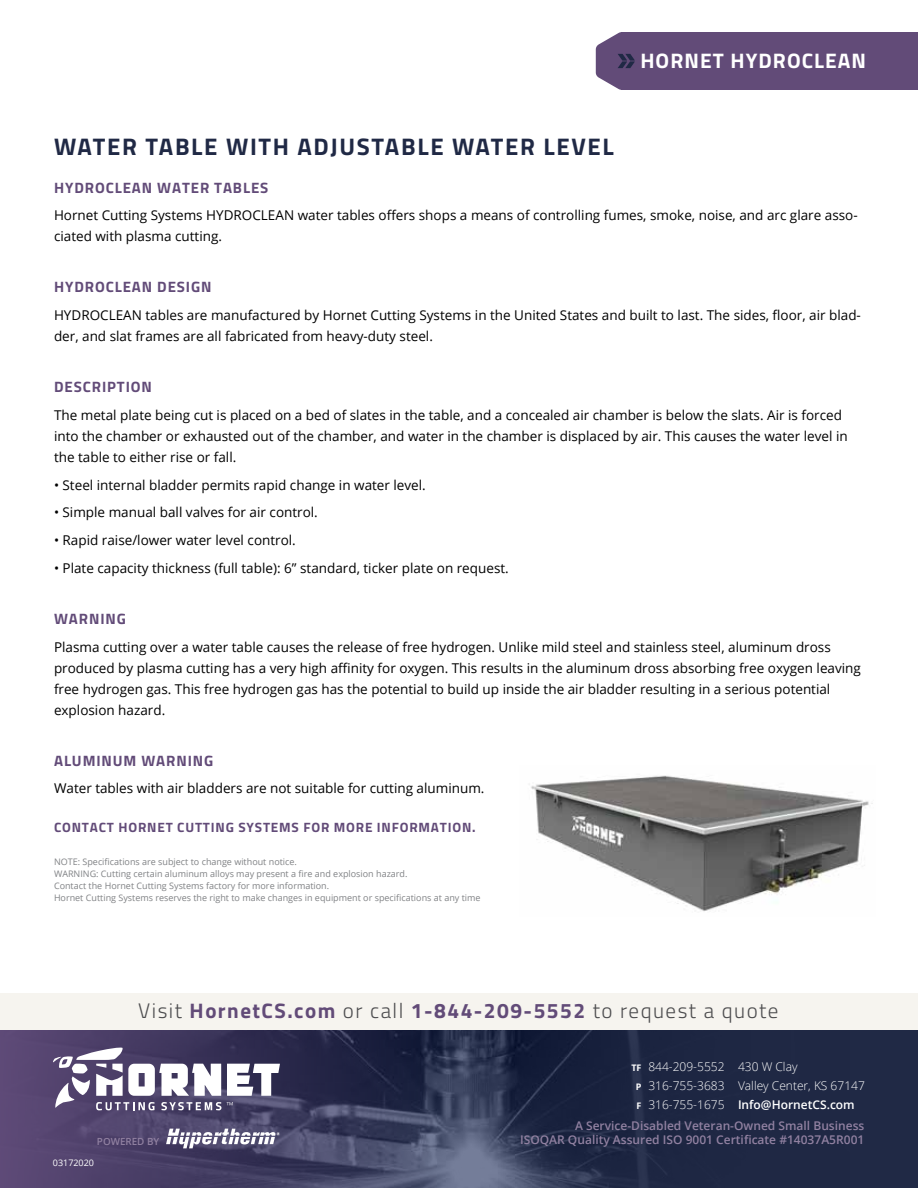
<style>
.page{position:relative;width:918px;height:1188px;background:#fff}
.page>*{position:absolute;margin:0;border:0;box-sizing:border-box;transform-origin:0 0}
.t1{font:700 24px "Titillium";letter-spacing:.07em;color:#202945}
.t2{font:300 21px "Titillium";letter-spacing:.07em;color:#4d4d4f}
.t3{font:700 21px "Titillium";letter-spacing:.05em;color:#fff}
.t4{font:700 15px "Titillium";letter-spacing:.06em;color:#624b78}
.t5{font:13.5px/21px "Open Sans";color:#000}
.t6{font:700 13.5px "Titillium";letter-spacing:.06em;color:#624b78}
.t7{font:600 12px "Open Sans";color:#9181a1}
.t8{font:300 12px/18.8px "Open Sans";color:#fff;text-align:justify}
.t9{font:600 12px "Open Sans";color:#fff}
.t10{font:600 9.9px "Open Sans";color:#9181a1}
.t11{font:9px/12px "Open Sans";color:#808285}
.t12{font:9px "Open Sans";color:#fff}
.t13{font:700 9px/18.8px "Open Sans";color:#fff;text-align:center}
.s1{font-weight:700;color:#624b78}
</style>
<div class="page">
<svg style="left:435px;top:1030px;width:61px;height:158px;background:#48516d"></svg>
<svg style="left:0;top:1030px;width:435px;height:158px;background:#413d61"></svg>
<svg style="left:496px;top:1030px;width:422px;height:158px;background:#1f2844"></svg>
<div style="left:622px;top:32px;width:296px;height:58px;background:#624b78"></div>
<svg style="left:227px;top:1064px;width:53px;height:32px"></svg>
<svg style="left:53px;top:1047px;width:168px;height:63px"></svg>
<svg style="left:227px;top:1102px;width:6px;height:3px"></svg>
<div style="left:0;top:993px;width:918px;height:37px;background:#f6f4ef"></div>
<svg style="left:166px;top:1129px;width:114px;height:19px"></svg>
<svg style="left:596px;top:32px;width:39px;height:58px"></svg>
<img style="left:529px;top:775px;width:344px;height:136px">
<h2 class="t3" style="left:640px;top:45px;width:227px">HORNET HYDROCLEAN</h2>
<h1 class="t1" style="left:54px;top:128px;width:561px">WATER TABLE WITH ADJUSTABLE WATER LEVEL</h1>
<p class="t4" style="left:54px;top:176px;width:216px">HYDROCLEAN WATER TABLES</p>
<p class="t5" style="left:54px;top:205px;width:805px">Hornet Cutting Systems HYDROCLEAN water tables offers shops a means of controlling fumes, smoke, noise, and arc glare asso&shy;ciated with plasma cutting.</p>
<p class="t4" style="left:54px;top:276px;width:159px">HYDROCLEAN DESIGN</p>
<p class="t5" style="left:54px;top:304px;width:808px">HYDROCLEAN tables are manufactured by Hornet Cutting Systems in the United States and built to last. The sides, floor, air blad&shy;der, and slat frames are all fabricated from heavy-duty steel.</p>
<p class="t4" style="left:54px;top:375px;width:99px">DESCRIPTION</p>
<p class="t5" style="left:54px;top:404px;width:795px">The metal plate being cut is placed on a bed of slates in the table, and a concealed air chamber is below the slats. Air is forced into the chamber or exhausted out of the chamber, and water in the chamber is displaced by air. This causes the water level in the table to either rise or fall.</p>
<p class="t5" style="left:54px;top:474px;width:373px">• Steel internal bladder permits rapid change in water level.</p>
<p class="t5" style="left:54px;top:502px;width:265px">• Simple manual ball valves for air control.</p>
<p class="t5" style="left:54px;top:529px;width:243px">• Rapid raise/lower water level control.</p>
<p class="t5" style="left:54px;top:557px;width:456px">• Plate capacity thickness (full table): 6” standard, ticker plate on request.</p>
<p class="t4" style="left:54px;top:607px;width:73px">WARNING</p>
<p class="t5" style="left:54px;top:636px;width:809px">Plasma cutting over a water table causes the release of free hydrogen. Unlike mild steel and stainless steel, aluminum dross produced by plasma cutting has a very high affinity for oxygen. This results in the aluminum dross absorbing free oxygen leaving free hydrogen gas. This free hydrogen gas has the potential to build up inside the air bladder resulting in a serious potential explosion hazard.</p>
<p class="t4" style="left:54px;top:749px;width:161px">ALUMINUM WARNING</p>
<p class="t5" style="left:54px;top:778px;width:432px">Water tables with air bladders are not suitable for cutting aluminum.</p>
<p class="t6" style="left:54px;top:817px;width:423px">CONTACT HORNET CUTTING SYSTEMS FOR MORE INFORMATION.</p>
<p class="t11" style="left:54px;top:856px;width:428px">NOTE: Specifications are subject to change without notice.<br>WARNING: Cutting certain aluminum alloys may present a fire and explosion hazard.<br>Contact the Hornet Cutting Systems factory for more information.<br>Hornet Cutting Systems reserves the right to make changes in equipment or specifications at any time</p>
<h2 class="t2" style="left:138px;top:995px;width:642px">Visit <span class="s1">HornetCS.com</span> or call <span class="s1">1-844-209-5552</span> to request a quote</h2>
<p class="t13" style="left:631px;top:1059px;width:12px">TF<br>P<br>F</p>
<p class="t8" style="left:648px;top:1057px;width:78px">844-209-5552<br>316-755-3683<br>316-755-1675</p>
<p class="t8" style="left:738px;top:1057px;width:128px">430 W Clay<br>Valley Center, KS 67147</p>
<p class="t9" style="left:738px;top:1096px;width:118px">Info@HornetCS.com</p>
<p class="t7" style="left:575px;top:1117px;width:291px">A Service-Disabled Veteran-Owned Small Business</p>
<p class="t10" style="left:97px;top:1134px;width:64px">POWERED BY</p>
<p class="t7" style="left:520px;top:1131px;width:346px">ISOQAR Quality Assured ISO 9001 Certificate #14037A5R001</p>
<p class="t12" style="left:53px;top:1156px;width:43px">03172020</p>
</div>
